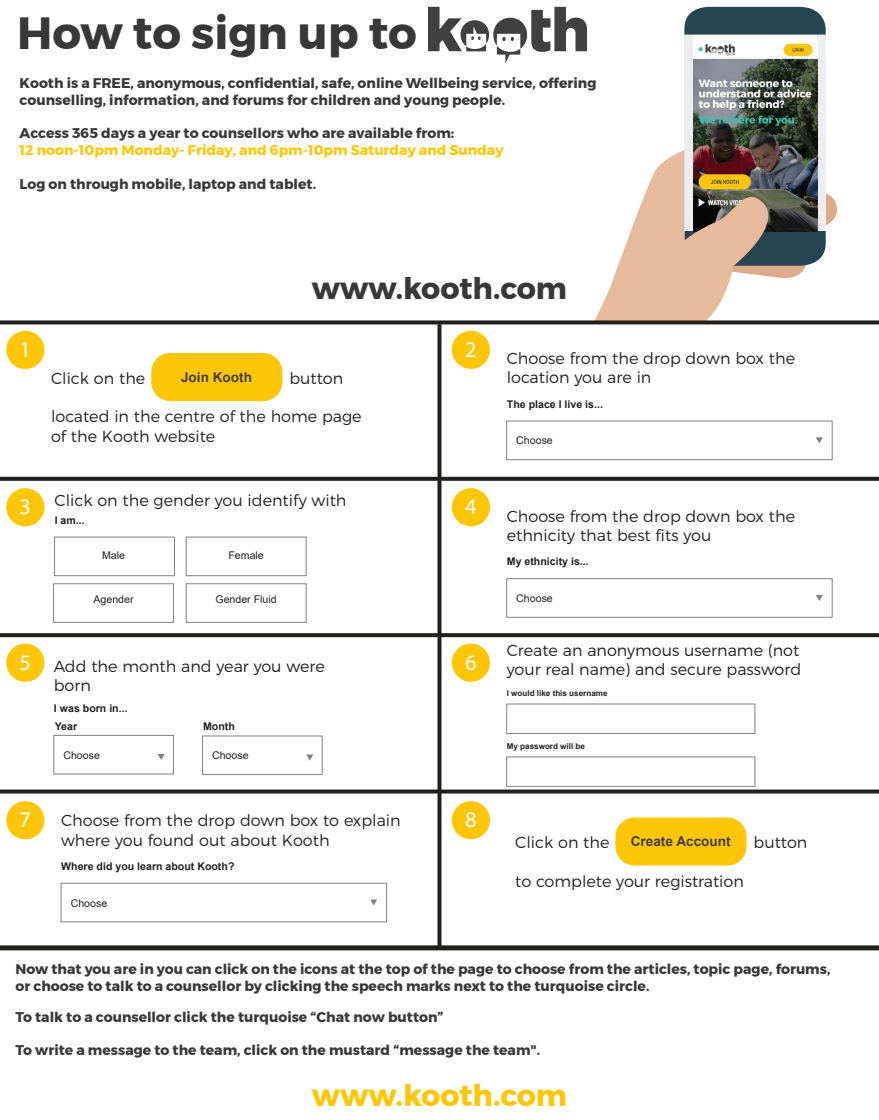
<style>
.page{position:relative;width:879px;height:1120px;background:#fff}
.page>*{position:absolute;margin:0;border:0;box-sizing:border-box;transform-origin:0 0}
.t1{font:700 45px "Montserrat";color:#383839}
.t2{font:700 30px "Montserrat";color:#ffc608}
.t3{font:700 30px "Montserrat";color:#383839}
.t4{font:22.3px "Myriad Pro";color:#fff}
.t5{font:300 16px/19.2px "Montserrat";color:#221f1f}
.t6{font:700 14px/16.8px "Montserrat";color:#383839}
.t7{font:700 14px "Montserrat";color:#ffc608}
.t8{font:700 13.6px "Arial";color:#404041}
.t9{font:700 10.6px "Arial";color:#221f1f}
.t10{font:10.6px "Arial";color:#221f1f}
.t11{font:700 8.1px "Arial";color:#221f1f}
</style>
<div class="page">
<div style="left:6px;top:331px;width:38px;height:38px;background:#ffc608;border-radius:50%"></div>
<div style="left:151px;top:353px;width:131px;height:48px;background:#ffc608;border-radius:19px"></div>
<div style="left:506px;top:421px;width:326px;height:39px;background:#fff;border:1px solid #808284"></div>
<svg style="left:816px;top:437px;width:7px;height:6px"></svg>
<div style="left:54px;top:537px;width:121px;height:39px;background:#fff;border:1px solid #808284"></div>
<div style="left:186px;top:537px;width:120px;height:39px;background:#fff;border:1px solid #808284"></div>
<div style="left:53px;top:583px;width:121px;height:39px;background:#fff;border:1px solid #808284"></div>
<div style="left:186px;top:583px;width:120px;height:39px;background:#fff;border:1px solid #808284"></div>
<div style="left:506px;top:578px;width:326px;height:39px;background:#fff;border:1px solid #808284"></div>
<svg style="left:816px;top:595px;width:7px;height:6px"></svg>
<svg style="left:0;top:477px;width:879px;height:4px;background:#2b2929"></svg>
<svg style="left:0;top:789px;width:879px;height:4px;background:#3e3c3c"></svg>
<div style="left:0;top:945px;width:879px;height:5px;background:#221f1f"></div>
<div style="left:452px;top:331px;width:38px;height:38px;background:#ffc608;border-radius:50%"></div>
<div style="left:6px;top:488px;width:38px;height:38px;background:#ffc608;border-radius:50%"></div>
<div style="left:452px;top:488px;width:38px;height:38px;background:#ffc608;border-radius:50%"></div>
<div style="left:6px;top:801px;width:38px;height:38px;background:#ffc608;border-radius:50%"></div>
<svg style="left:0;top:633px;width:879px;height:4px;background:#2a2727"></svg>
<svg style="left:438px;top:324px;width:4px;height:622px;background:#3c3a3a"></svg>
<div style="left:6px;top:643px;width:38px;height:39px;background:#ffc608;border-radius:50%"></div>
<div style="left:54px;top:735px;width:120px;height:39px;background:#fff;border:1px solid #808284"></div>
<svg style="left:158px;top:754px;width:7px;height:6px"></svg>
<div style="left:202px;top:735px;width:120px;height:40px;background:#fff;border:1px solid #808284"></div>
<svg style="left:306px;top:754px;width:7px;height:6px"></svg>
<div style="left:506px;top:756px;width:249px;height:30px;background:#fff;border:1px solid #808284"></div>
<div style="left:452px;top:643px;width:38px;height:39px;background:#ffc608;border-radius:50%"></div>
<div style="left:61px;top:883px;width:326px;height:39px;background:#fff;border:1px solid #808284"></div>
<svg style="left:370px;top:899px;width:7px;height:6px"></svg>
<div style="left:615px;top:817px;width:132px;height:48px;background:#ffc608;border-radius:19px"></div>
<div style="left:452px;top:801px;width:38px;height:38px;background:#ffc608;border-radius:50%"></div>
<img style="left:595px;top:6px;width:243px;height:314px">
<svg style="left:0;top:320px;width:879px;height:4px;background:#3a3736"></svg>
<svg style="left:428px;top:7px;width:159px;height:56px"></svg>
<h1 class="t1" style="left:17px;top:13px;width:401px">How to sign up to</h1>
<p class="t6" style="left:20px;top:75px;width:578px">Kooth is a FREE, anonymous, confidential, safe, online Wellbeing service, offering counselling, information, and forums for children and young people.</p>
<p class="t6" style="left:20px;top:125px;width:436px">Access 365 days a year to counsellors who are available from:</p>
<p class="t7" style="left:20px;top:139px;width:485px">12 noon-10pm Monday- Friday, and 6pm-10pm Saturday and Sunday</p>
<p class="t6" style="left:20px;top:175px;width:298px">Log on through mobile, laptop and tablet.</p>
<h3 class="t4" style="left:20px;top:336px;width:13px">1</h3>
<h2 class="t3" style="left:312px;top:264px;width:257px">www.kooth.com</h2>
<p class="t8" style="left:181px;top:372px;width:72px">Join Kooth</p>
<p class="t5" style="left:51px;top:370px;width:96px">Click on the</p>
<p class="t5" style="left:289px;top:370px;width:55px">button</p>
<p class="t5" style="left:51px;top:408px;width:312px">located in the centre of the home page of the Kooth website</p>
<h3 class="t4" style="left:465px;top:336px;width:13px">2</h3>
<p class="t5" style="left:507px;top:350px;width:290px">Choose from the drop down box the location you are in</p>
<p class="t9" style="left:507px;top:400px;width:98px">The place I live is...</p>
<p class="t10" style="left:516px;top:437px;width:38px">Choose</p>
<p class="t5" style="left:55px;top:491px;width:293px">Click on the gender you identify with</p>
<h3 class="t4" style="left:20px;top:493px;width:13px">3</h3>
<h3 class="t4" style="left:465px;top:493px;width:13px">4</h3>
<p class="t9" style="left:55px;top:516px;width:32px">I am...</p>
<p class="t10" style="left:102px;top:551px;width:24px">Male</p>
<p class="t10" style="left:228px;top:551px;width:37px">Female</p>
<h3 class="t4" style="left:20px;top:649px;width:13px">5</h3>
<h3 class="t4" style="left:20px;top:806px;width:13px">7</h3>
<p class="t10" style="left:93px;top:595px;width:42px">Agender</p>
<p class="t10" style="left:215px;top:595px;width:63px">Gender Fluid</p>
<p class="t5" style="left:54px;top:657px;width:272px">Add the month and year you were born</p>
<p class="t9" style="left:54px;top:704px;width:75px">I was born in...</p>
<p class="t9" style="left:55px;top:722px;width:24px">Year</p>
<p class="t9" style="left:203px;top:722px;width:33px">Month</p>
<p class="t10" style="left:63px;top:751px;width:38px">Choose</p>
<p class="t10" style="left:212px;top:751px;width:38px">Choose</p>
<p class="t5" style="left:61px;top:812px;width:341px">Choose from the drop down box to explain where you found out about Kooth</p>
<p class="t9" style="left:61px;top:862px;width:175px">Where did you learn about Kooth?</p>
<p class="t10" style="left:71px;top:898px;width:38px">Choose</p>
<h3 class="t4" style="left:465px;top:649px;width:13px">6</h3>
<h3 class="t4" style="left:465px;top:806px;width:13px">8</h3>
<p class="t5" style="left:507px;top:508px;width:290px">Choose from the drop down box the ethnicity that best fits you</p>
<p class="t9" style="left:507px;top:557px;width:83px">My ethnicity is...</p>
<p class="t10" style="left:516px;top:594px;width:38px">Choose</p>
<p class="t5" style="left:507px;top:642px;width:296px">Create an anonymous username (not your real name) and secure password</p>
<p class="t11" style="left:507px;top:690px;width:102px">I would like this username</p>
<p class="t11" style="left:507px;top:742px;width:80px">My password will be</p>
<p class="t8" style="left:631px;top:836px;width:101px">Create Account</p>
<p class="t5" style="left:515px;top:834px;width:96px">Click on the</p>
<p class="t5" style="left:754px;top:834px;width:55px">button</p>
<p class="t5" style="left:515px;top:872px;width:230px">to complete your registration</p>
<p class="t6" style="left:15px;top:961px;width:817px">Now that you are in you can click on the icons at the top of the page to choose from the articles, topic page, forums, or choose to talk to a counsellor by clicking the speech marks next to the turquoise circle.</p>
<p class="t6" style="left:15px;top:1008px;width:430px">To talk to a counsellor click the turquoise “Chat now button”</p>
<p class="t6" style="left:15px;top:1042px;width:526px">To write a message to the team, click on the mustard “message the team".</p>
<h2 class="t2" style="left:312px;top:1071px;width:257px">www.kooth.com</h2>
</div>
